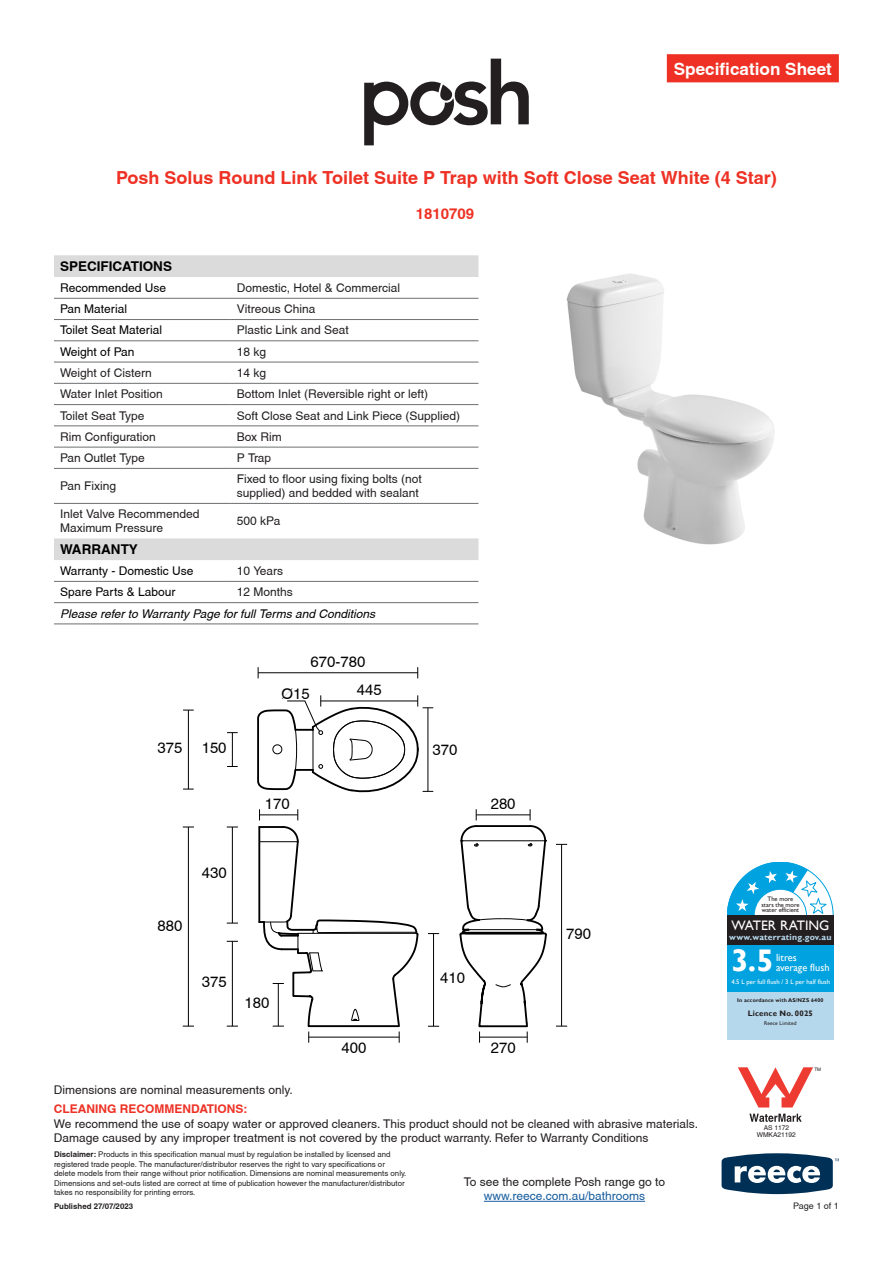
<style>
.page{position:relative;width:893px;height:1263px;background:#fff}
.page>*{position:absolute;margin:0;border:0;box-sizing:border-box;transform-origin:0 0}
.t1{font:700 31.2px "Gill Sans";color:#fff}
.Heading_1{font:700 18px "Helvetica";color:#ee3124}
.t2{font:700 17.1px "Helvetica";color:#fff}
.t3{font:15px "Helvetica";color:#000}
.Heading_1-2{font:700 15px "Helvetica";color:#ee3124}
.t4{font:13.8px "Gill Sans";letter-spacing:-.01em;color:#fff}
.t5{font:700 13.5px "Helvetica";color:#000}
.t6{font:12px/14.4px "Helvetica";color:#231f20}
.t7{font:12px "Helvetica";color:#000}
.t8{font:italic 12px "Helvetica";color:#000}
.t9{font:700 12px "Helvetica";color:#ee3124}
.t10{font:10.35px/10.4px "Gill Sans";color:#fff}
.t11{font:9px "Helvetica";color:#231f20}
.t12{font:700 8.7px "Gill Sans";letter-spacing:.02em;color:#b6d8ec}
.t13{font:700 7.95px "Gill Sans";letter-spacing:.02em;color:#231f20}
.t14{font:7.8px/9.4px "Helvetica";color:#231f20}
.t15{font:700 7.8px "Helvetica";color:#231f20}
.t16{font:6.6px "Gill Sans";color:#fff}
.t17{font:6.6px "Helvetica";color:#231f20}
.t18{font:6.45px/5.4px "Gill Sans";letter-spacing:-.01em;color:#231f20;text-align:center}
.t19{font:700 5.4px "Gill Sans";letter-spacing:.02em;color:#231f20}
.t20{font:5.4px "Gill Sans";letter-spacing:.02em;color:#231f20}
.t21{font:4.65px "Helvetica";color:#231f20}
.s1{font-weight:700}
.s2{color:#175d9e}
</style>
<div class="page">
<svg style="left:722px;top:1153px;width:117px;height:41px"></svg>
<div style="left:667px;top:54px;width:172px;height:28px;background:#ee3124"></div>
<hr style="left:484px;top:1201px;width:161px;height:1px;background:#175d9e">
<svg style="left:364px;top:59px;width:165px;height:86px"></svg>
<svg style="left:738px;top:1067px;width:75px;height:40px"></svg>
<svg style="left:749px;top:1114px;width:53px;height:8px"></svg>
<div style="left:727px;top:945px;width:106px;height:47px;background:#00a2df"></div>
<div style="left:727px;top:992px;width:106px;height:47px;background:#b6d8ec"></div>
<div style="left:727px;top:915px;width:106px;height:30px;background:#231f20"></div>
<svg style="left:727px;top:862px;width:106px;height:53px"></svg>
<hr style="left:232px;top:941px;width:1px;height:85px;background:#000">
<hr style="left:232px;top:827px;width:1px;height:96px;background:#000">
<hr style="left:188px;top:827px;width:1px;height:199px;background:#000">
<hr style="left:258px;top:672px;width:160px;height:1px;background:#000">
<hr style="left:433px;top:933px;width:1px;height:93px;background:#000">
<hr style="left:232px;top:733px;width:1px;height:33px;background:#000">
<hr style="left:188px;top:710px;width:1px;height:79px;background:#000">
<svg style="left:459px;top:843px;width:109px;height:200px"></svg>
<hr style="left:258px;top:827px;width:2px;height:95px;background:#000">
<svg style="left:259px;top:809px;width:160px;height:234px"></svg>
<svg style="left:257px;top:695px;width:176px;height:98px"></svg>
<svg style="left:459px;top:809px;width:88px;height:126px"></svg>
<img style="left:566px;top:273px;width:209px;height:272px">
<svg style="left:54px;top:255px;width:424px;height:305px"></svg>
<hr style="left:54px;top:298px;width:177px;height:1px;background:#6d6f73">
<hr style="left:231px;top:298px;width:247px;height:1px;background:#6d6f73">
<hr style="left:54px;top:319px;width:177px;height:1px;background:#6d6f73">
<hr style="left:231px;top:319px;width:247px;height:1px;background:#6d6f73">
<hr style="left:54px;top:341px;width:177px;height:1px;background:#6d6f73">
<hr style="left:231px;top:341px;width:247px;height:1px;background:#6d6f73">
<hr style="left:54px;top:362px;width:177px;height:1px;background:#6d6f73">
<hr style="left:231px;top:362px;width:247px;height:1px;background:#6d6f73">
<hr style="left:54px;top:383px;width:177px;height:1px;background:#6d6f73">
<hr style="left:231px;top:383px;width:247px;height:1px;background:#6d6f73">
<hr style="left:54px;top:404px;width:177px;height:1px;background:#6d6f73">
<hr style="left:231px;top:404px;width:247px;height:1px;background:#6d6f73">
<hr style="left:54px;top:426px;width:177px;height:1px;background:#6d6f73">
<hr style="left:231px;top:426px;width:247px;height:1px;background:#6d6f73">
<hr style="left:54px;top:447px;width:177px;height:1px;background:#6d6f73">
<hr style="left:231px;top:447px;width:247px;height:1px;background:#6d6f73">
<hr style="left:54px;top:468px;width:177px;height:1px;background:#6d6f73">
<hr style="left:231px;top:468px;width:247px;height:1px;background:#6d6f73">
<hr style="left:54px;top:503px;width:177px;height:1px;background:#6d6f73">
<hr style="left:231px;top:503px;width:247px;height:1px;background:#6d6f73">
<hr style="left:54px;top:581px;width:177px;height:1px;background:#6d6f73">
<hr style="left:231px;top:581px;width:247px;height:1px;background:#6d6f73">
<hr style="left:54px;top:602px;width:177px;height:1px;background:#6d6f73">
<hr style="left:231px;top:602px;width:247px;height:1px;background:#6d6f73">
<hr style="left:54px;top:624px;width:177px;height:1px;background:#6d6f73">
<hr style="left:231px;top:624px;width:247px;height:1px;background:#6d6f73">
<h3 class="t2" style="left:674px;top:59px;width:160px">Specification Sheet</h3>
<p class="Heading_1" style="left:116px;top:167px;width:662px">Posh Solus Round Link Toilet Suite P Trap with Soft Close Seat White (4 Star)</p>
<p class="Heading_1-2" style="left:416px;top:205px;width:60px">1810709</p>
<p class="t5" style="left:60px;top:258px;width:114px">SPECIFICATIONS</p>
<p class="t7" style="left:60px;top:281px;width:108px">Recommended Use</p>
<p class="t6" style="left:237px;top:281px;width:165px">Domestic, Hotel &amp; Commercial</p>
<p class="t7" style="left:60px;top:302px;width:69px">Pan Material</p>
<p class="t6" style="left:237px;top:302px;width:80px">Vitreous China</p>
<p class="t7" style="left:60px;top:323px;width:104px">Toilet Seat Material</p>
<p class="t6" style="left:237px;top:323px;width:114px">Plastic Link and Seat</p>
<p class="t7" style="left:60px;top:345px;width:76px">Weight of Pan</p>
<p class="t6" style="left:237px;top:344px;width:31px">18 kg</p>
<p class="t6" style="left:60px;top:366px;width:93px">Weight of Cistern</p>
<p class="t6" style="left:237px;top:366px;width:31px">14 kg</p>
<p class="t6" style="left:60px;top:387px;width:104px">Water Inlet Position</p>
<p class="t6" style="left:237px;top:387px;width:193px">Bottom Inlet (Reversible right or left)</p>
<p class="t6" style="left:60px;top:408px;width:86px">Toilet Seat Type</p>
<p class="t6" style="left:237px;top:408px;width:225px">Soft Close Seat and Link Piece (Supplied)</p>
<p class="t6" style="left:60px;top:429px;width:97px">Rim Configuration</p>
<p class="t6" style="left:237px;top:429px;width:46px">Box Rim</p>
<p class="t6" style="left:60px;top:451px;width:86px">Pan Outlet Type</p>
<p class="t6" style="left:237px;top:451px;width:36px">P Trap</p>
<p class="t6" style="left:60px;top:479px;width:58px">Pan Fixing</p>
<p class="t6" style="left:237px;top:472px;width:187px">Fixed to floor using fixing bolts (not supplied) and bedded with sealant</p>
<p class="t6" style="left:60px;top:507px;width:141px">Inlet Valve Recommended<br>Maximum Pressure</p>
<p class="t6" style="left:237px;top:514px;width:45px">500 kPa</p>
<p class="t5" style="left:60px;top:541px;width:79px">WARRANTY</p>
<p class="t7" style="left:60px;top:564px;width:135px">Warranty - Domestic Use</p>
<p class="t6" style="left:237px;top:564px;width:48px">10 Years</p>
<p class="t7" style="left:60px;top:585px;width:117px">Spare Parts &amp; Labour</p>
<p class="t6" style="left:237px;top:585px;width:58px">12 Months</p>
<p class="t8" style="left:60px;top:606px;width:317px">Please refer to Warranty Page for full Terms and Conditions</p>
<p class="t3" style="left:311px;top:653px;width:56px">670-780</p>
<p class="t3" style="left:158px;top:739px;width:26px">375</p>
<p class="t3" style="left:202px;top:739px;width:26px">150</p>
<p class="t3" style="left:282px;top:685px;width:30px">Ø15</p>
<p class="t3" style="left:265px;top:795px;width:26px">170</p>
<p class="t3" style="left:158px;top:917px;width:26px">880</p>
<p class="t3" style="left:202px;top:864px;width:26px">430</p>
<p class="t3" style="left:202px;top:973px;width:26px">375</p>
<p class="t3" style="left:245px;top:994px;width:26px">180</p>
<p class="t6" style="left:54px;top:1083px;width:240px">Dimensions are nominal measurements only.</p>
<p class="t3" style="left:357px;top:681px;width:26px">445</p>
<p class="t3" style="left:341px;top:1039px;width:26px">400</p>
<p class="t3" style="left:433px;top:741px;width:26px">370</p>
<p class="t3" style="left:491px;top:795px;width:26px">280</p>
<p class="t3" style="left:440px;top:969px;width:26px">410</p>
<p class="t3" style="left:491px;top:1039px;width:26px">270</p>
<p class="t3" style="left:566px;top:925px;width:26px">790</p>
<p class="t9" style="left:54px;top:1102px;width:195px">CLEANING RECOMMENDATIONS:</p>
<p class="t6" style="left:54px;top:1116px;width:646px">We recommend the use of soapy water or approved cleaners. This product should not be cleaned with abrasive materials.<br>Damage caused by any improper treatment is not covered by the product warranty. Refer to Warranty Conditions</p>
<p class="t14" style="left:54px;top:1150px;width:354px"><span class="s1">Disclaimer:</span> Products in this specification manual must by regulation be installed by licensed and registered trade people. The manufacturer/distributor reserves the right to vary specifications or delete models from their range without prior notification. Dimensions are nominal measurements only.<br>Dimensions and set-outs listed are correct at time of publication however the manufacturer/distributor takes no responsibility for printing errors.</p>
<p class="t15" style="left:54px;top:1201px;width:81px">Published 27/07/2023</p>
<p class="t6" style="left:464px;top:1174px;width:203px;text-align:center">To see the complete Posh range go to <span class="s2">www.reece.com.au/bathrooms</span></p>
<p class="t18" style="left:761px;top:897px;width:40px">The more stars the more water efficient</p>
<p class="t4" style="left:731px;top:917px;width:99px">WATER RATING</p>
<p class="t12" style="left:729px;top:931px;width:104px">www.waterrating.gov.au</p>
<p class="t1" style="left:731px;top:942px;width:44px">3.5</p>
<p class="t10" style="left:776px;top:952px;width:55px">litres average flush</p>
<p class="t16" style="left:731px;top:978px;width:100px">4.5 L per full flush / 3 L per half flush</p>
<p class="t19" style="left:737px;top:997px;width:88px">In accordance with AS/NZS 6400</p>
<p class="t13" style="left:748px;top:1008px;width:67px">Licence No. 0025</p>
<p class="t20" style="left:764px;top:1020px;width:34px">Reece Limited</p>
<p class="t21" style="left:814px;top:1066px;width:8px">TM</p>
<p class="t17" style="left:764px;top:1124px;width:27px">AS 1172</p>
<p class="t17" style="left:757px;top:1131px;width:41px">WMKA21192</p>
<p class="t11" style="left:793px;top:1200px;width:47px">Page 1 of 1</p>
</div>
